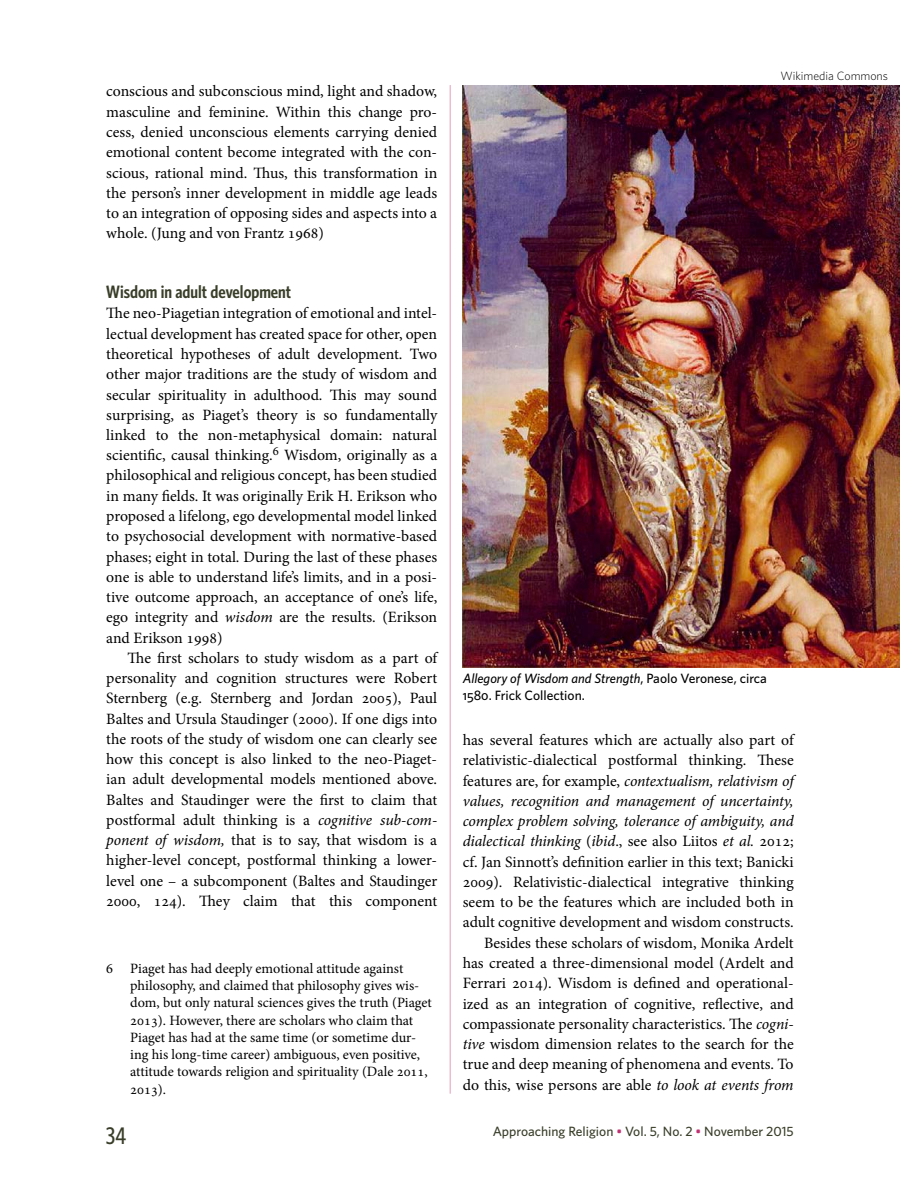
<style>
.page{position:relative;width:900px;height:1200px;background:#fff}
.page>*{position:absolute;margin:0;border:0;box-sizing:border-box;transform-origin:0 0}
.t1{font:500 24px "Whitney Condensed";color:#393e29}
.t2{font:600 18px "Whitney Condensed";color:#393e29}
.t3{font:15.75px/20.2px "Minion Pro";color:#000;text-align:justify}
.t4{font:14.25px/17.2px "Minion Pro";letter-spacing:-.005em;color:#000}
.t5{font:500 13.5px/16.5px "Whitney";color:#000}
.t6{font:500 13.5px "Whitney";color:#393e29}
.t7{font:300 12px "Whitney";color:#000}
.s1{font-style:italic}
.s2{font-family:"Whitney Medium SC";font-weight:400}
.s3{color:#c23272}
</style>
<div class="page">
<hr style="left:450px;top:85px;width:1px;height:1009px;background:#e69cba">
<img style="left:463px;top:85px;width:437px;height:583px">
<p class="t3" style="left:106px;top:81px;width:332px">conscious and subconscious mind, light and shadow, masculine and feminine. Within this change pro&shy;cess, denied unconscious elements carrying denied emotional content become integrated with the con&shy;scious, rational mind. Thus, this transformation in the person’s inner development in middle age leads to an integration of opposing sides and aspects into a whole. (Jung and von Frantz 1968)</p>
<p class="t2" style="left:106px;top:281px;width:186px">Wisdom in adult development</p>
<p class="t3" style="left:106px;top:303px;width:332px">The neo-Piagetian integration of emotional and intel&shy;lectual development has created space for other, open theoretical hypotheses of adult development. Two other major traditions are the study of wisdom and secular spirituality in adulthood. This may sound surprising, as Piaget’s theory is so fundamentally linked to the non-metaphysical domain: natural scientific, causal thinking.<sup>6</sup> Wisdom, originally as a philosophical and religious concept, has been studied in many fields. It was originally Erik H. Erikson who proposed a lifelong, ego developmental model linked to psychosocial development with normative-based phases; eight in total. During the last of these phases one is able to understand life’s limits, and in a posi&shy;tive outcome approach, an acceptance of one’s life, ego integrity and <span class="s1">wisdom</span> are the results. (Erikson and Erikson 1998)</p>
<p class="t3" style="left:106px;top:648px;width:332px;text-indent:21px">The first scholars to study wisdom as a part of personality and cognition structures were Robert Sternberg (e.g. Sternberg and Jordan 2005), Paul Baltes and Ursula Staudinger (2000). If one digs into the roots of the study of wisdom one can clearly see how this concept is also linked to the neo-Piaget&shy;ian adult developmental models mentioned above.<br>Baltes and Staudinger were the first to claim that postformal adult thinking is a <span class="s1">cognitive sub-com&shy;ponent of wisdom,</span> that is to say, that wisdom is a higher-level concept, postformal thinking a lower&shy;level one – a subcomponent (Baltes and Staudinger 2000, 124). They claim that this component</p>
<p class="t4" style="left:130px;top:960px;width:303px;text-indent:-24px">6 Piaget has had deeply emotional attitude against philosophy, and claimed that philosophy gives wis&shy;dom, but only natural sciences gives the truth (Piaget 2013). However, there are scholars who claim that Piaget has had at the same time (or sometime dur&shy;ing his long-time career) ambiguous, even positive, attitude towards religion and spirituality (Dale 2011, 2013).</p>
<p class="t7" style="left:781px;top:68px;width:109px">Wikimedia Commons</p>
<p class="t5" style="left:463px;top:670px;width:306px"><span class="s1">Allegory of Wisdom and Strength</span>, Paolo Veronese, circa<br><span class="s2">1580</span>. Frick Collection.</p>
<p class="t3" style="left:463px;top:730px;width:332px;text-align:right">has several features which are actually also part of relativistic-dialectical postformal thinking. These features are, for example, <span class="s1">contextualism, relativism of values, recognition and management of uncertainty, complex problem solving, tolerance of ambiguity, and dialectical thinking</span> (<span class="s1">ibid</span>., see also Liitos <span class="s1">et al.</span> 2012; cf. Jan Sinnott’s definition earlier in this text; Banicki 2009). Relativistic-dialectical integrative thinking seem to be the features which are included both in adult cognitive development and wisdom constructs.<br>Besides these scholars of wisdom, Monika Ardelt has created a three-dimensional model (Ardelt and Ferrari 2014). Wisdom is defined and operational&shy;ized as an integration of cognitive, reflective, and compassionate personality characteristics. The <span class="s1">cogni&shy;tive</span> wisdom dimension relates to the search for the true and deep meaning of phenomena and events. To do this, wise persons are able <span class="s1">to look at events from</span></p>
<h1 class="t1" style="left:106px;top:1121px;width:21px">34</h1>
<p class="t6" style="left:493px;top:1123px;width:302px">Approaching Religion <span class="s3">•</span> Vol. 5, No. 2 <span class="s3">•</span> November 2015</p>
</div>
